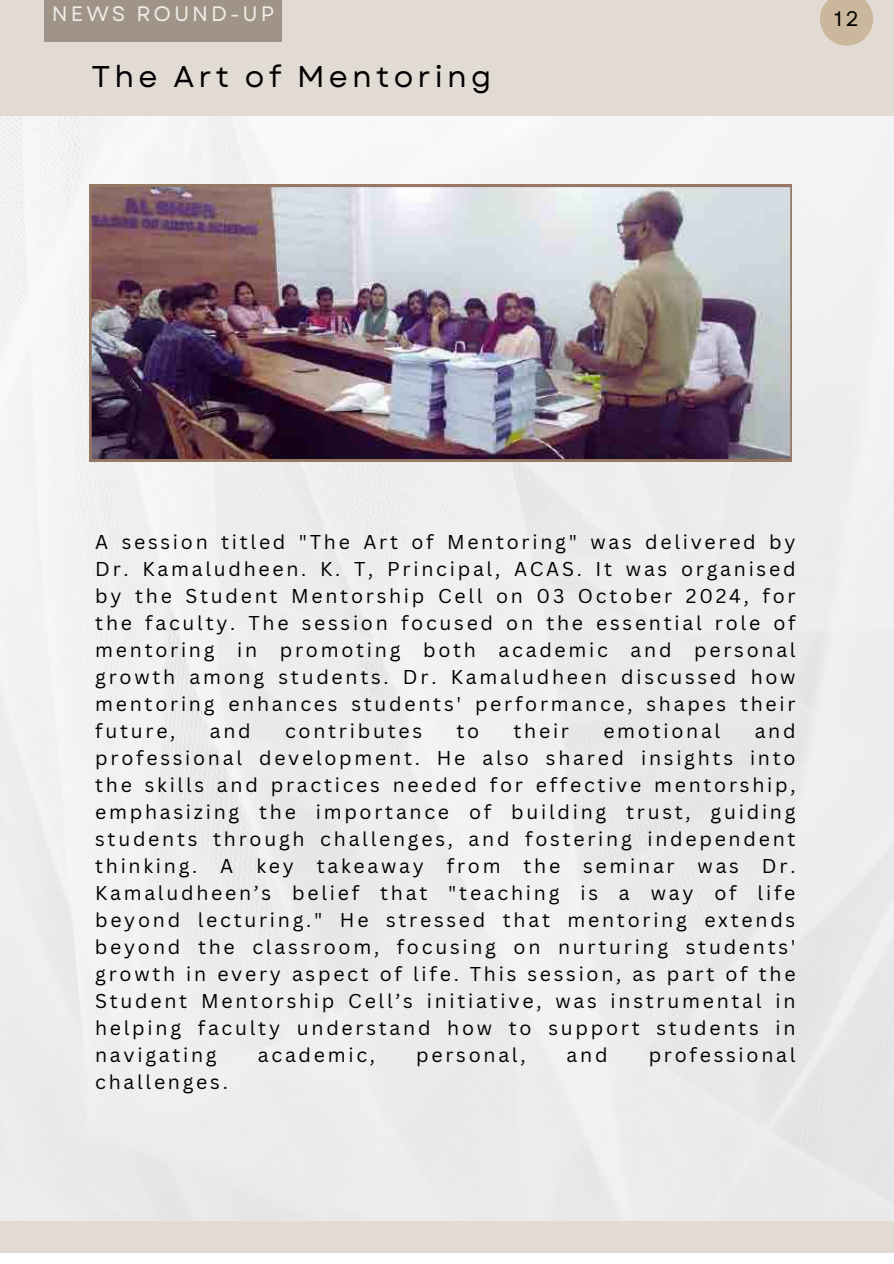
<style>
.page{position:relative;width:894px;height:1264px;background:#fff}
.page>*{position:absolute;margin:0;border:0;box-sizing:border-box;transform-origin:0 0}
.t1{font:30px "Garet";letter-spacing:.14em;color:#000}
.t2{font:21px "Garet";color:#000}
.t3{font:20.85px "Garet";letter-spacing:.14em;color:#fff}
.t4{font:19.5px/27px "Canva Sans";letter-spacing:.14em;color:#000;text-align:justify}
</style>
<div class="page">
<div style="left:0;top:115px;width:893px;height:1106px;background:#ededed"></div>
<div style="left:0;top:0;width:893px;height:115px;background:#e1dbd3"></div>
<div style="left:0;top:1221px;width:893px;height:31px;background:#e1dbd3"></div>
<img style="left:89px;top:185px;width:702px;height:276px">
<div style="left:44px;top:0;width:238px;height:41px;background:#a09387"></div>
<svg style="left:820px;top:0;width:52px;height:46px;background:#cebca4"></svg>
<p class="t3" style="left:52px;top:1px;width:223px">NEWS ROUND-UP</p>
<p class="t2" style="left:834px;top:5px;width:26px">12</p>
<h1 class="t1" style="left:91px;top:58px;width:401px">The Art of Mentoring</h1>
<p class="t4" style="left:95px;top:528px;width:701px">A session titled "The Art of Mentoring" was delivered by Dr. Kamaludheen. K. T, Principal, ACAS. It was organised by the Student Mentorship Cell on 03 October 2024, for the faculty. The session focused on the essential role of mentoring in promoting both academic and personal growth among students. Dr. Kamaludheen discussed how mentoring enhances students' performance, shapes their future,</p>
<p class="t4" style="left:95px;top:717px;width:702px;text-indent:659px">and professional development. He also shared insights into the skills and practices needed for effective mentorship, emphasizing the importance of building trust, guiding students through challenges, and fostering independent thinking. A key takeaway from the seminar was Dr.<br>Kamaludheen’s belief that "teaching is a way of life beyond lecturing." He stressed that mentoring extends beyond the classroom, focusing on nurturing students' growth in every aspect of life. This session, as part of the Student Mentorship Cell’s initiative, was instrumental in helping faculty understand how to support students in navigating</p>
<p class="t4" style="left:210px;top:717px;width:42px">and</p>
<p class="t4" style="left:285px;top:717px;width:138px">contributes</p>
<p class="t4" style="left:456px;top:717px;width:24px">to</p>
<p class="t4" style="left:513px;top:717px;width:57px">their</p>
<p class="t4" style="left:603px;top:717px;width:118px">emotional</p>
<p class="t4" style="left:258px;top:1041px;width:119px">academic,</p>
<p class="t4" style="left:416px;top:1041px;width:111px">personal,</p>
<p class="t4" style="left:566px;top:1041px;width:42px">and</p>
<p class="t4" style="left:648px;top:1041px;width:148px">professional</p>
<p class="t4" style="left:95px;top:1068px;width:134px">challenges.</p>
</div>
